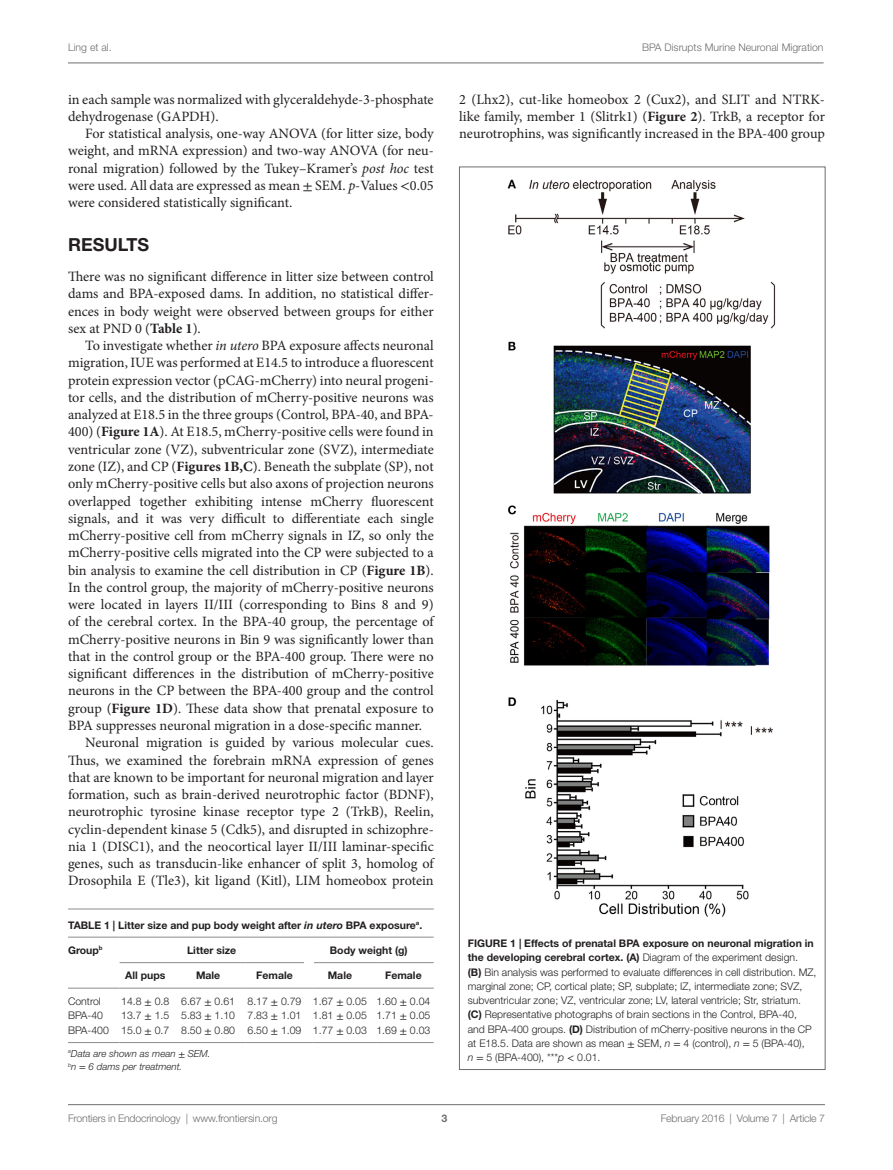
<style>
.page{position:relative;width:893px;height:1170px;background:#fff}
.page>*{position:absolute;margin:0;border:0;box-sizing:border-box;transform-origin:0 0}
.t1{font:700 18px "Helvetica Neue LT Std";color:#231f20}
.t2{font:14.25px/17.2px "Minion Pro";color:#231f20;text-align:justify}
.t3{font:300 10.5px/14.2px "Helvetica Neue LT Std";color:#231f20}
.t4{font:300 10.5px "Helvetica Neue LT Std";letter-spacing:-.015em;color:#6c6d70}
.t5{font:700 10.5px "Helvetica Neue LT Std";color:#231f20}
.t6{font:700 10.5px "Helvetica Neue LT Std";color:#6c6d70}
.t7{font:italic 300 9.75px/13.5px "Helvetica Neue LT Std";color:#231f20}
.s1{font-style:italic}
.s2{font-family:"STIX General"}
.s3{font-weight:700}
.s4{font-family:"STIX General";font-weight:400}
.s5{font-family:"STIX General";font-weight:400;font-style:normal}
</style>
<div class="page">
<img style="left:507px;top:179px;width:269px;height:737px">
<hr style="left:68px;top:908px;width:366px;height:1px;background:#8a8c8f">
<hr style="left:68px;top:987px;width:52px;height:1px;background:#8a8c8f">
<hr style="left:68px;top:936px;width:52px;height:1px;background:#8a8c8f">
<hr style="left:120px;top:936px;width:60px;height:1px;background:#8a8c8f">
<hr style="left:180px;top:936px;width:65px;height:1px;background:#8a8c8f">
<hr style="left:245px;top:936px;width:68px;height:1px;background:#8a8c8f">
<hr style="left:313px;top:936px;width:63px;height:1px;background:#8a8c8f">
<hr style="left:376px;top:936px;width:58px;height:1px;background:#8a8c8f">
<hr style="left:120px;top:962px;width:60px;height:1px;background:#8a8c8f">
<hr style="left:120px;top:987px;width:60px;height:1px;background:#8a8c8f">
<hr style="left:180px;top:962px;width:65px;height:1px;background:#8a8c8f">
<hr style="left:180px;top:987px;width:65px;height:1px;background:#8a8c8f">
<hr style="left:245px;top:962px;width:68px;height:1px;background:#8a8c8f">
<hr style="left:245px;top:987px;width:68px;height:1px;background:#8a8c8f">
<hr style="left:313px;top:962px;width:63px;height:1px;background:#8a8c8f">
<hr style="left:313px;top:987px;width:63px;height:1px;background:#8a8c8f">
<hr style="left:376px;top:962px;width:58px;height:1px;background:#8a8c8f">
<hr style="left:376px;top:987px;width:58px;height:1px;background:#8a8c8f">
<hr style="left:68px;top:1042px;width:52px;height:1px;background:#8a8c8f">
<hr style="left:120px;top:1042px;width:60px;height:1px;background:#8a8c8f">
<hr style="left:180px;top:1042px;width:65px;height:1px;background:#8a8c8f">
<hr style="left:245px;top:1042px;width:68px;height:1px;background:#8a8c8f">
<hr style="left:313px;top:1042px;width:63px;height:1px;background:#8a8c8f">
<hr style="left:376px;top:1042px;width:58px;height:1px;background:#8a8c8f">
<div style="left:304px;top:954px;width:10px;height:12px;background:#fff"></div>
<hr style="left:68px;top:1104px;width:757px;height:1px;background:#6c6d70">
<hr style="left:68px;top:63px;width:756px;height:1px;background:#6c6d70">
<p class="t4" style="left:68px;top:41px;width:45px">Ling et al.</p>
<p class="t4" style="left:642px;top:41px;width:183px">BPA Disrupts Murine Neuronal Migration</p>
<p class="t2" style="left:68px;top:90px;width:367px">in each sample was normalized with glyceraldehyde-3-phosphate dehydrogenase (GAPDH).</p>
<p class="t2" style="left:68px;top:125px;width:367px;text-indent:17px">For statistical analysis, one-way ANOVA (for litter size, body weight, and mRNA expression) and two-way ANOVA (for neu&shy;ronal migration) followed by the Tukey–Kramer’s <span class="s1">post hoc</span> test were used. All data are expressed as mean <span class="s2">±</span> SEM. <span class="s1">p</span>-Values <span class="s2">&lt;</span>0.05 were considered statistically significant.</p>
<p class="t1" style="left:68px;top:233px;width:13px">RES</p>
<p class="t1" style="left:104px;top:233px;width:45px">ULTS</p>
<p class="t2" style="left:68px;top:268px;width:367px">There was no significant difference in litter size between control dams and BPA-exposed dams. In addition, no statistical differ&shy;ences in body weight were observed between groups for either sex at PND 0 (<span class="s3">Table 1</span>).</p>
<p class="t2" style="left:85px;top:337px;width:350px">To investigate whether <span class="s1">in utero</span> BPA exposure affects neuronal</p>
<p class="t2" style="left:68px;top:354px;width:367px">migration, IUE was performed at E14.5 to introduce a fluorescent</p>
<p class="t2" style="left:68px;top:371px;width:367px">protein expression vector (pCAG-mCherry) into neural progeni-</p>
<p class="t2" style="left:68px;top:389px;width:367px">tor cells, and the distribution of mCherry-positive neurons was</p>
<p class="t2" style="left:68px;top:406px;width:367px">analyzed at E18.5 in the three groups (Control, BPA-40, and BPA-</p>
<p class="t2" style="left:68px;top:423px;width:367px">400) (<span class="s3">Figure 1A</span>). At E18.5, mCherry-positive cells were found in</p>
<p class="t2" style="left:68px;top:440px;width:367px">ventricular zone (VZ), subventricular zone (SVZ), intermediate</p>
<p class="t2" style="left:68px;top:458px;width:367px">zone (IZ), and CP (<span class="s3">Figures 1B,C</span>). Beneath the subplate (SP), not</p>
<p class="t2" style="left:68px;top:475px;width:367px">only mCherry-positive cells but also axons of projection neurons</p>
<p class="t2" style="left:68px;top:492px;width:367px">overlapped together exhibiting intense mCherry fluorescent</p>
<p class="t2" style="left:68px;top:509px;width:367px">signals, and it was very difficult to differentiate each single</p>
<p class="t2" style="left:68px;top:527px;width:367px">mCherry-positive cell from mCherry signals in IZ, so only the</p>
<p class="t2" style="left:68px;top:544px;width:367px">mCherry-positive cells migrated into the CP were subjected to a</p>
<p class="t2" style="left:68px;top:561px;width:367px">bin analysis to examine the cell distribution in CP (<span class="s3">Figure 1B</span>).</p>
<p class="t2" style="left:68px;top:578px;width:367px">In the control group, the majority of mCherry-positive neurons</p>
<p class="t2" style="left:68px;top:596px;width:367px">were located in layers II/III (corresponding to Bins 8 and 9)</p>
<p class="t2" style="left:68px;top:613px;width:367px">of the cerebral cortex. In the BPA-40 group, the percentage of</p>
<p class="t2" style="left:68px;top:630px;width:367px">mCherry-positive neurons in Bin 9 was significantly lower than</p>
<p class="t2" style="left:68px;top:647px;width:367px">that in the control group or the BPA-400 group. There were no</p>
<p class="t2" style="left:68px;top:665px;width:367px">significant differences in the distribution of mCherry-positive</p>
<p class="t2" style="left:68px;top:682px;width:367px">neurons in the CP between the BPA-400 group and the control</p>
<p class="t2" style="left:68px;top:699px;width:367px">group (<span class="s3">Figure 1D</span>). These data show that prenatal exposure to</p>
<p class="t2" style="left:68px;top:716px;width:356px">BPA suppresses neuronal migration in a dose-specific manner.</p>
<p class="t2" style="left:85px;top:734px;width:350px">Neuronal migration is guided by various molecular cues.</p>
<p class="t2" style="left:68px;top:751px;width:367px">Thus, we examined the forebrain mRNA expression of genes</p>
<p class="t2" style="left:68px;top:768px;width:367px">that are known to be important for neuronal migration and layer</p>
<p class="t2" style="left:68px;top:785px;width:367px">formation, such as brain-derived neurotrophic factor (BDNF),</p>
<p class="t2" style="left:68px;top:803px;width:367px">neurotrophic tyrosine kinase receptor type 2 (TrkB), Reelin,</p>
<p class="t2" style="left:68px;top:820px;width:367px">cyclin-dependent kinase 5 (Cdk5), and disrupted in schizophre-</p>
<p class="t2" style="left:68px;top:837px;width:367px">nia 1 (DISC1), and the neocortical layer II/III laminar-specific</p>
<p class="t2" style="left:68px;top:855px;width:367px">genes, such as transducin-like enhancer of split 3, homolog of</p>
<p class="t2" style="left:68px;top:872px;width:367px">Drosophila E (Tle3), kit ligand (Kitl), LIM homeobox protein</p>
<p class="t5" style="left:68px;top:918px;width:356px">TABLE 1 | Litter size and pup body weight after <span class="s1">in utero</span> BPA exposure<sup>a</sup>.</p>
<p class="t5" style="left:68px;top:943px;width:36px">Group<sup>b</sup></p>
<p class="t5" style="left:187px;top:943px;width:51px">Litter size</p>
<p class="t5" style="left:330px;top:943px;width:79px">Body weight (g)</p>
<p class="t5" style="left:125px;top:968px;width:42px">All pups</p>
<p class="t5" style="left:196px;top:968px;width:26px">Male</p>
<p class="t5" style="left:256px;top:968px;width:38px">Female</p>
<p class="t5" style="left:328px;top:968px;width:26px">Male</p>
<p class="t5" style="left:385px;top:968px;width:38px">Female</p>
<p class="t3" style="left:68px;top:993px;width:34px">Control</p>
<p class="t3" style="left:121px;top:993px;width:311px">14.8 <span class="s4">±</span> 0.8 6.67 <span class="s4">±</span> 0.61 8.17 <span class="s4">±</span> 0.79 1.67 <span class="s4">±</span> 0.05 1.60 <span class="s4">±</span> 0.04</p>
<p class="t3" style="left:68px;top:1008px;width:37px">BPA-40</p>
<p class="t3" style="left:68px;top:1008px;width:364px;text-align:right">13.7 <span class="s4">±</span> 1.5 5.83 <span class="s4">±</span> 1.10 7.83 <span class="s4">±</span> 1.01 1.81 <span class="s4">±</span> 0.05 1.71 <span class="s4">±</span> 0.05<br>BPA-400 15.0 <span class="s4">±</span> 0.7 8.50 <span class="s4">±</span> 0.80 6.50 <span class="s4">±</span> 1.09 1.77 <span class="s4">±</span> 0.03 1.69 <span class="s4">±</span> 0.03</p>
<p class="t7" style="left:68px;top:1046px;width:144px"><sup>a</sup>Data are shown as mean <span class="s5">±</span> SEM. <sup>b</sup>n <span class="s5">=</span> 6 dams per treatment.</p>
<p class="t2" style="left:459px;top:91px;width:367px">2 (Lhx2), cut-like homeobox 2 (Cux2), and SLIT and NTRK&shy;like family, member 1 (Slitrk1) (<span class="s3">Figure 2</span>). TrkB, a receptor for neurotrophins, was significantly increased in the BPA-400 group</p>
<p class="t3" style="left:468px;top:935px;width:350px"><span class="s3">FIG URE 1 | Effects of prenatal BPA exposure on neuronal migration in the developing cerebral cortex. (A)</span> Diagram of the experiment design.<br><span class="s3">(B)</span> Bin analysis was performed to evaluate differences in cell distribution. MZ, marginal zone; CP, cortical plate; SP, subplate; IZ, intermediate zone; SVZ, subventricular zone; VZ, ventricular zone; LV, lateral ventricle; Str, striatum. <span class="s3">(C)</span> Representative photographs of brain sections in the Control, BPA-40, and BPA-400 groups. <span class="s3">(D)</span> Distribution of mCherry-positive neurons in the CP at E18.5. Data are shown as mean <span class="s4">±</span> SEM, <span class="s1">n</span> <span class="s4">=</span> 4 (control), <span class="s1">n</span> <span class="s4">=</span> 5 (BPA-40),<br><span class="s1">n</span> <span class="s4">=</span> 5 (BPA-400), ***<span class="s1">p</span> <span class="s4">&lt;</span> 0.01.</p>
<p class="t4" style="left:68px;top:1111px;width:211px">Frontiers in Endocrinology | www.frontiersin.org</p>
<p class="t6" style="left:441px;top:1111px;width:7px">3</p>
<p class="t4" style="left:661px;top:1111px;width:166px">February 2016 | Volume 7 | Article 7</p>
</div>
